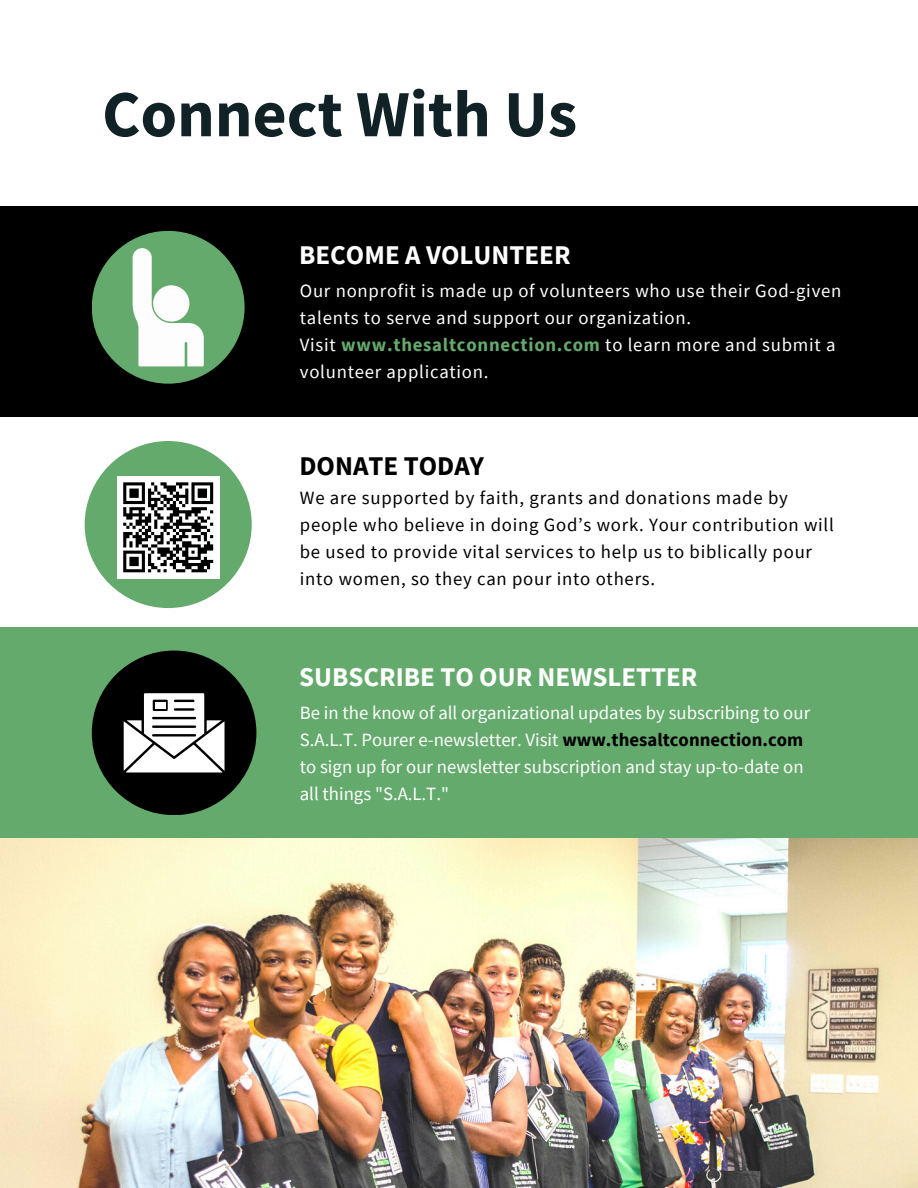
<style>
.page{position:relative;width:918px;height:1188px;background:#fff}
.page>*{position:absolute;margin:0;border:0;box-sizing:border-box;transform-origin:0 0}
.t1{font:700 66px "Source Sans Pro";color:#102226}
.t2{font:700 27px "Source Sans Pro";color:#fdfdfd}
.t3{font:700 27px "Source Sans Pro";color:#000}
.t4{font:18.75px/27px "Source Sans Pro";color:#fff}
.t5{font:18.75px/27px "Source Sans Pro";letter-spacing:.04em;color:#000}
.t6{font:18.75px/27px "Source Sans Pro";letter-spacing:.04em;color:#fff}
.s1{font-weight:700;color:#65aa6d}
.s2{font-weight:700;color:#000}
.s3{color:#fdfdfd}
</style>
<div class="page">
<img style="left:0;top:838px;width:918px;height:350px">
<div style="left:0;top:206px;width:918px;height:211px;background:#000"></div>
<div style="left:92px;top:231px;width:153px;height:153px;background:#65aa6d;border-radius:50%"></div>
<svg style="left:133px;top:248px;width:71px;height:118px"></svg>
<div style="left:153px;top:285px;width:36px;height:37px;background:#fdfdfd;border-radius:50%"></div>
<div style="left:0;top:628px;width:918px;height:210px;background:#65aa6d"></div>
<svg style="left:92px;top:651px;width:164px;height:164px"></svg>
<div style="left:155px;top:702px;width:10px;height:7px;background:#fff"></div>
<div style="left:85px;top:441px;width:167px;height:167px;background:#65aa6d;border-radius:50%"></div>
<div style="left:117px;top:476px;width:102px;height:103px;background:#fff"></div>
<svg style="left:123px;top:482px;width:91px;height:91px"></svg>
<h1 class="t1" style="left:102px;top:71px;width:477px">Connect With Us</h1>
<p class="t2" style="left:299px;top:238px;width:273px">BECOME A VOLUNTEER</p>
<p class="t6" style="left:300px;top:277px;width:543px">Our nonprofit is made up of volunteers who use their God-given talents to serve and support our organization.</p>
<h2 class="t6" style="left:300px;top:331px;width:537px">Visit <span class="s1">www.thesaltconnection.com</span> to learn more and submit a volunteer application.</h2>
<p class="t3" style="left:300px;top:448px;width:186px">DONATE TODAY</p>
<h2 class="t5" style="left:300px;top:484px;width:536px">We are supported by faith, grants and donations made by people who believe in doing God’s work. Your contribution will be used to provide vital services to help us to biblically pour into women, so they can pour into others.</h2>
<p class="t2" style="left:299px;top:659px;width:400px">SUBSCRIBE TO OUR NEWSLETTER</p>
<p class="t4" style="left:300px;top:699px;width:512px">Be in the know of all organizational updates by subscribing to our S.A.L.T. Pourer e-newsletter. Visit <span class="s2">www.thesaltconnection.com </span><span class="s3">to sign up for</span> our newsletter subscription and stay up-to-date on all things "S.A.L.T."</p>
</div>
